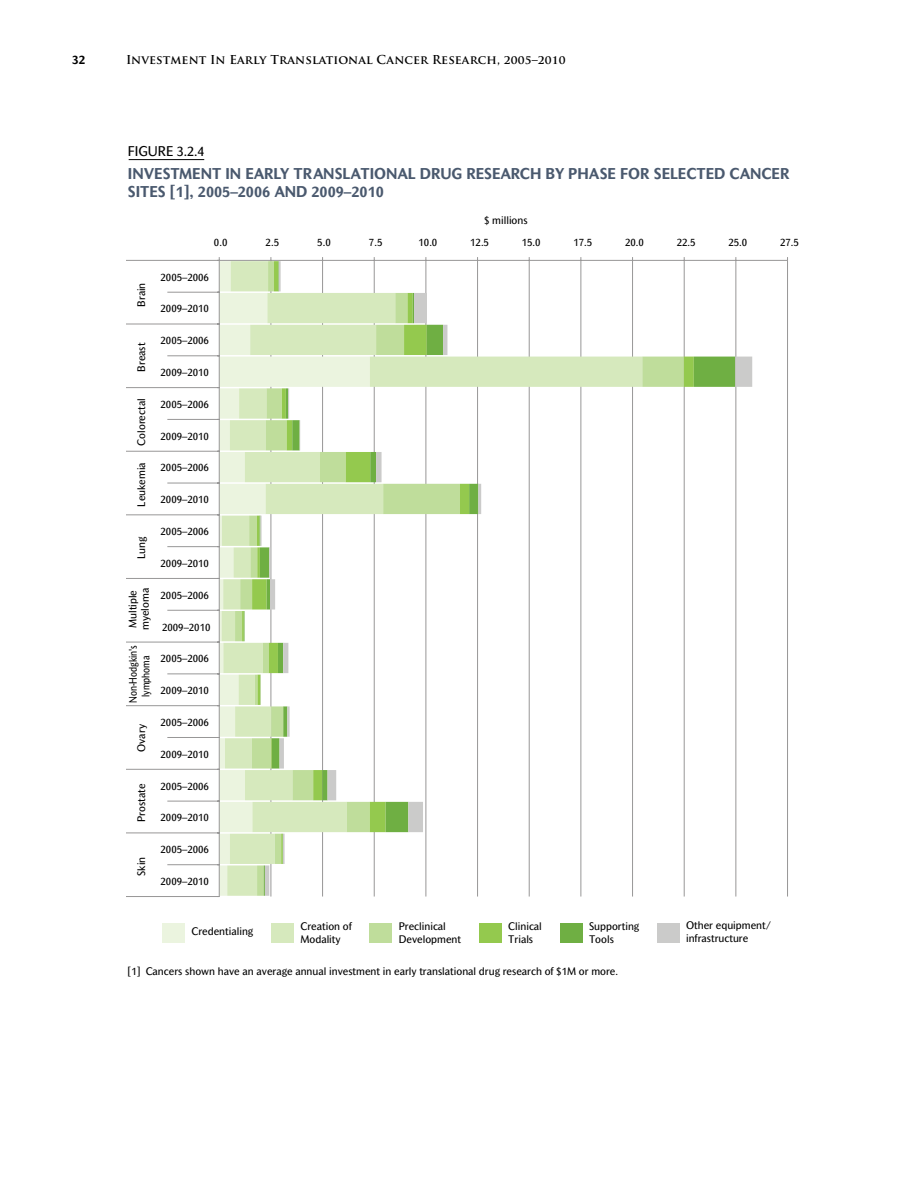
<style>
.page{position:relative;width:918px;height:1188px;background:#fff}
.page>*{position:absolute;margin:0;border:0;box-sizing:border-box;transform-origin:0 0}
.t1{font:700 15px/18px "Mahsuri Sans";color:#4a596e}
.t2{font:13.5px "Mahsuri Sans";color:#000}
.t3{font:700 12px "Trajan Pro";letter-spacing:.01em;color:#000}
.t4{font:700 12px "Mahsuri Sans";color:#000}
.t5{font:10.5px/12.6px "Mahsuri Sans";color:#000}
.t6{font:10.5px/12.6px "Mahsuri Sans";color:#000;text-align:center;scale:.85 1}
</style>
<div class="page">
<hr style="left:129px;top:159px;width:75px;height:1px;background:#000">
<div style="left:162px;top:923px;width:23px;height:20px;background:#ebf4df"></div>
<div style="left:271px;top:923px;width:23px;height:20px;background:#d6e9bd"></div>
<div style="left:369px;top:923px;width:23px;height:20px;background:#bfdd9b"></div>
<div style="left:479px;top:923px;width:23px;height:20px;background:#94c94e"></div>
<div style="left:560px;top:923px;width:23px;height:20px;background:#6faf43"></div>
<div style="left:657px;top:923px;width:23px;height:20px;background:#cbcbca"></div>
<hr style="left:270px;top:260px;width:1px;height:637px;background:#989797">
<hr style="left:322px;top:260px;width:1px;height:637px;background:#989797">
<hr style="left:374px;top:260px;width:1px;height:637px;background:#989797">
<hr style="left:425px;top:260px;width:1px;height:637px;background:#989797">
<hr style="left:477px;top:260px;width:1px;height:637px;background:#989797">
<hr style="left:529px;top:260px;width:1px;height:637px;background:#989797">
<hr style="left:580px;top:260px;width:1px;height:637px;background:#989797">
<hr style="left:632px;top:260px;width:1px;height:637px;background:#989797">
<hr style="left:684px;top:260px;width:1px;height:637px;background:#989797">
<hr style="left:735px;top:260px;width:1px;height:637px;background:#989797">
<hr style="left:787px;top:260px;width:1px;height:637px;background:#989797">
<svg style="left:222px;top:261px;width:13px;height:635px;background:#e5f1d6"></svg>
<svg style="left:244px;top:261px;width:16px;height:635px;background:#d8eac1"></svg>
<svg style="left:260px;top:261px;width:492px;height:635px"></svg>
<hr style="left:219px;top:260px;width:569px;height:1px;background:#989797">
<hr style="left:219px;top:260px;width:1px;height:637px;background:#989797">
<hr style="left:167px;top:260px;width:52px;height:1px;background:#989797">
<hr style="left:167px;top:292px;width:52px;height:1px;background:#989797">
<hr style="left:167px;top:324px;width:52px;height:1px;background:#989797">
<hr style="left:167px;top:355px;width:52px;height:1px;background:#989797">
<hr style="left:167px;top:387px;width:52px;height:1px;background:#989797">
<hr style="left:167px;top:419px;width:52px;height:1px;background:#989797">
<hr style="left:167px;top:451px;width:52px;height:1px;background:#989797">
<hr style="left:167px;top:483px;width:52px;height:1px;background:#989797">
<hr style="left:167px;top:514px;width:52px;height:1px;background:#989797">
<hr style="left:167px;top:546px;width:52px;height:1px;background:#989797">
<hr style="left:167px;top:578px;width:52px;height:1px;background:#989797">
<hr style="left:167px;top:610px;width:52px;height:1px;background:#989797">
<hr style="left:167px;top:642px;width:52px;height:1px;background:#989797">
<hr style="left:167px;top:673px;width:52px;height:1px;background:#989797">
<hr style="left:167px;top:705px;width:52px;height:1px;background:#989797">
<hr style="left:167px;top:737px;width:52px;height:1px;background:#989797">
<hr style="left:167px;top:769px;width:52px;height:1px;background:#989797">
<hr style="left:167px;top:801px;width:52px;height:1px;background:#989797">
<hr style="left:167px;top:832px;width:52px;height:1px;background:#989797">
<hr style="left:167px;top:864px;width:52px;height:1px;background:#989797">
<hr style="left:167px;top:896px;width:52px;height:1px;background:#989797">
<hr style="left:126px;top:260px;width:41px;height:1px;background:#989797">
<hr style="left:126px;top:324px;width:41px;height:1px;background:#989797">
<hr style="left:126px;top:387px;width:41px;height:1px;background:#989797">
<hr style="left:126px;top:451px;width:41px;height:1px;background:#989797">
<hr style="left:126px;top:514px;width:41px;height:1px;background:#989797">
<hr style="left:126px;top:578px;width:41px;height:1px;background:#989797">
<hr style="left:126px;top:642px;width:41px;height:1px;background:#989797">
<hr style="left:126px;top:705px;width:41px;height:1px;background:#989797">
<hr style="left:126px;top:769px;width:41px;height:1px;background:#989797">
<hr style="left:126px;top:832px;width:41px;height:1px;background:#989797">
<hr style="left:126px;top:896px;width:41px;height:1px;background:#989797">
<p class="t4" style="left:72px;top:52px;width:15px">32</p>
<p class="t3" style="left:126px;top:52px;width:441px">Investment In Early Translational Cancer Research, 2005–2010</p>
<p class="t2" style="left:128px;top:143px;width:78px">FIGURE 3.2.4</p>
<p class="t1" style="left:128px;top:164px;width:663px">INVESTMENT IN EARLY TRANSLATIONAL DRUG RESEARCH BY PHASE FOR SELECTED CANCER<br>SITES [1], 2005–2006 AND 2009–2010</p>
<p class="t5" style="left:484px;top:214px;width:45px">$ millions</p>
<p class="t5" style="left:214px;top:235px;width:15px">0.0</p>
<p class="t5" style="left:266px;top:235px;width:15px">2.5</p>
<p class="t5" style="left:317px;top:235px;width:15px">5.0</p>
<p class="t5" style="left:369px;top:235px;width:15px">7.5</p>
<p class="t5" style="left:419px;top:235px;width:20px">10.0</p>
<p class="t5" style="left:470px;top:235px;width:20px">12.5</p>
<p class="t5" style="left:522px;top:235px;width:20px">15.0</p>
<p class="t5" style="left:574px;top:235px;width:20px">17.5</p>
<p class="t5" style="left:625px;top:235px;width:20px">20.0</p>
<p class="t5" style="left:677px;top:235px;width:20px">22.5</p>
<p class="t5" style="left:728px;top:235px;width:20px">25.0</p>
<p class="t5" style="left:780px;top:235px;width:20px">27.5</p>
<p class="t5" style="left:135px;top:307px;width:26px;rotate:-90deg">Brain</p>
<p class="t5" style="left:135px;top:372px;width:31px;rotate:-90deg">Breast</p>
<p class="t5" style="left:135px;top:446px;width:49px;rotate:-90deg">Colorectal</p>
<p class="t5" style="left:135px;top:507px;width:46px;rotate:-90deg">Leukemia</p>
<p class="t5" style="left:135px;top:559px;width:24px;rotate:-90deg">Lung</p>
<p class="t5" style="left:126px;top:630px;width:44px;rotate:-90deg">Multiple myeloma</p>
<p class="t6" style="left:127px;top:703px;width:70px;rotate:-90deg">Non-Hodgkin's lymphoma</p>
<p class="t5" style="left:135px;top:752px;width:29px;rotate:-90deg">Ovary</p>
<p class="t5" style="left:135px;top:822px;width:40px;rotate:-90deg">Prostate</p>
<p class="t5" style="left:135px;top:876px;width:21px;rotate:-90deg">Skin</p>
<p class="t5" style="left:161px;top:271px;width:50px">2005–2006</p>
<p class="t5" style="left:161px;top:302px;width:50px">2009–2010</p>
<p class="t5" style="left:161px;top:334px;width:50px">2005–2006</p>
<p class="t5" style="left:161px;top:366px;width:50px">2009–2010</p>
<p class="t5" style="left:161px;top:398px;width:50px">2005–2006</p>
<p class="t5" style="left:161px;top:430px;width:50px">2009–2010</p>
<p class="t5" style="left:161px;top:461px;width:50px">2005–2006</p>
<p class="t5" style="left:161px;top:493px;width:50px">2009–2010</p>
<p class="t5" style="left:161px;top:525px;width:50px">2005–2006</p>
<p class="t5" style="left:161px;top:557px;width:50px">2009–2010</p>
<p class="t5" style="left:161px;top:589px;width:50px">2005–2006</p>
<p class="t5" style="left:162px;top:620px;width:50px">2009–2010</p>
<p class="t5" style="left:161px;top:652px;width:50px">2005–2006</p>
<p class="t5" style="left:161px;top:684px;width:50px">2009–2010</p>
<p class="t5" style="left:161px;top:716px;width:50px">2005–2006</p>
<p class="t5" style="left:161px;top:748px;width:50px">2009–2010</p>
<p class="t5" style="left:161px;top:779px;width:50px">2005–2006</p>
<p class="t5" style="left:161px;top:811px;width:50px">2009–2010</p>
<p class="t5" style="left:161px;top:843px;width:50px">2005–2006</p>
<p class="t5" style="left:161px;top:875px;width:50px">2009–2010</p>
<p class="t5" style="left:191px;top:925px;width:63px">Credentialing</p>
<p class="t5" style="left:300px;top:920px;width:53px">Creation of<br>Modality</p>
<p class="t5" style="left:399px;top:920px;width:64px">Preclinical<br>Development</p>
<p class="t5" style="left:508px;top:920px;width:35px">Clinical<br>Trials</p>
<p class="t5" style="left:589px;top:920px;width:52px">Supporting<br>Tools</p>
<p class="t5" style="left:686px;top:919px;width:87px">Other equipment/ infrastructure</p>
<p class="t5" style="left:128px;top:965px;width:492px">[1] Cancers shown have an average annual investment in early translational drug research of $1M or more.</p>
</div>
